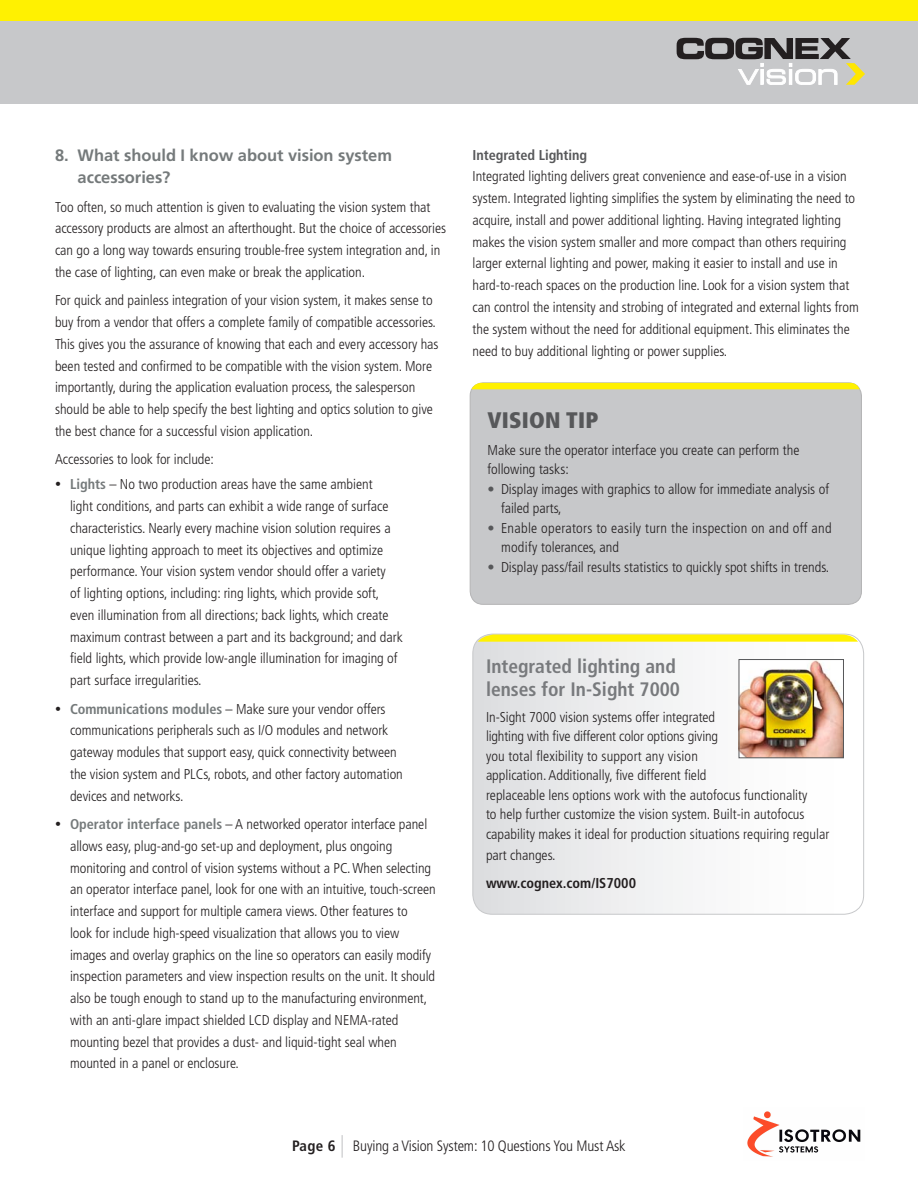
<style>
.page{position:relative;width:918px;height:1188px;background:#fff}
.page>*{position:absolute;margin:0;border:0;box-sizing:border-box;transform-origin:0 0}
.t1{font:900 condensed 22.5px "Frutiger";letter-spacing:.01em;color:#57585a}
.t2{font:700 condensed 19.5px/22.5px "Frutiger";color:#787a7d}
.t3{font:700 16.5px/21.8px "Frutiger";letter-spacing:-.005em;color:#757a7b}
.t4{font:300 condensed 15px "Frutiger";letter-spacing:-.01em;color:#231f20}
.t5{font:300 condensed 14.25px/21.8px "Frutiger";letter-spacing:-.005em;color:#231f20}
.t6{font:300 condensed 14.25px/19.5px "Frutiger";letter-spacing:.02em;color:#231f20}
.t7{font:700 condensed 14.25px "Frutiger";color:#231f20}
.t8{font:700 condensed 14.25px "Frutiger";letter-spacing:-.005em;color:#57585a}
.s1{font-size:12px}
.s2{font-weight:700;color:#757a7b}
.s3{color:#57585a}
.s4{font-weight:700}
.s5{font-size:22.5px;color:#c7c8ca}
</style>
<div class="page">
<div style="left:0;top:0;width:918px;height:104px;background:#c7c8ca"></div>
<div style="left:0;top:0;width:918px;height:20px;background:#fff101"></div>
<svg style="left:677px;top:38px;width:188px;height:47px"></svg>
<div style="left:470px;top:383px;width:391px;height:221px;background:#c7c8ca;border-radius:13px"></div>
<div style="left:471px;top:383px;width:389px;height:6px;background:#fff101"></div>
<svg style="left:473px;top:634px;width:391px;height:280px"></svg>
<svg style="left:478px;top:635px;width:380px;height:7px;background:#fdf011"></svg>
<img style="left:741px;top:661px;width:101px;height:95px">
<div style="left:739px;top:659px;width:105px;height:99px;border:1px solid #57585a"></div>
<img style="left:747px;top:1111px;width:114px;height:46px">
<p class="t3" style="left:78px;top:145px;width:316px;text-indent:-23px">8. What should I know about vision system accessories?</p>
<p class="t5" style="left:55px;top:196px;width:393px">Too often, so much attention is given to evaluating the vision system that accessory products are almost an afterthought. But the choice of accessories can go a long way towards ensuring trouble-free system integration and, in the case of lighting, can even make or break the application.</p>
<p class="t5" style="left:55px;top:290px;width:385px">For quick and painless integration of your vision system, it makes sense to buy from a vendor that offers a complete family of compatible accessories.<br>This gives you the assurance of knowing that each and every accessory has been tested and confirmed to be compatible with the vision system. More importantly, during the application evaluation process, the salesperson should be able to help specify the best lighting and optics solution to give the best chance for a successful vision application.</p>
<p class="t5" style="left:55px;top:449px;width:160px">Accessories to look for include:</p>
<p class="t5" style="left:70px;top:474px;width:334px;text-indent:-15px"><span class="s1">•</span> <span class="s2">Lights</span> – No two production areas have the same ambient<br>light conditions, and parts can exhibit a wide range of surface characteristics. Nearly every machine vision solution requires a unique lighting approach to meet its objectives and optimize performance. Your vision system vendor should offer a variety<br>of lighting options, including: ring lights, which provide soft, even illumination from all directions; back lights, which create maximum contrast between a part and its background; and dark field lights, which provide low-angle illumination for imaging of part surface irregularities.</p>
<p class="t5" style="left:70px;top:698px;width:334px;text-indent:-15px"><span class="s1">•</span> <span class="s2">Communications modules</span> – Make sure your vendor offers communications peripherals such as I/O modules and network gateway modules that support easy, quick connectivity between the vision system and PLCs, robots, and other factory automation devices and networks.</p>
<p class="t5" style="left:70px;top:814px;width:367px;text-indent:-15px"><span class="s1">•</span> <span class="s2">Operator interface panels</span> – A networked operator interface panel allows easy, plug-and-go set-up and deployment, plus ongoing monitoring and control of vision systems without a PC. When selecting an operator interface panel, look for one with an intuitive, touch-screen interface and support for multiple camera views. Other features to<br>look for include high-speed visualization that allows you to view images and overlay graphics on the line so operators can easily modify inspection parameters and view inspection results on the unit. It should also be tough enough to stand up to the manufacturing environment, with an anti-glare impact shielded LCD display and NEMA-rated mounting bezel that provides a dust- and liquid-tight seal when mounted in a panel or enclosure.</p>
<p class="t8" style="left:473px;top:146px;width:116px">Integrated Lighting</p>
<p class="t5" style="left:473px;top:166px;width:388px">Integrated lighting delivers great convenience and ease-of-use in a vision system. Integrated lighting simplifies the system by eliminating the need to acquire, install and power additional lighting. Having integrated lighting makes the vision system smaller and more compact than others requiring larger external lighting and power, making it easier to install and use in hard-to-reach spaces on the production line. Look for a vision system that can control the intensity and strobing of integrated and external lights from the system without the need for additional equipment. This eliminates the need to buy additional lighting or power supplies.</p>
<h1 class="t1" style="left:488px;top:407px;width:112px">VISION TIP</h1>
<p class="t5" style="left:488px;top:440px;width:313px;line-height:19.5px">Make sure the operator interface you create can perform the following tasks:</p>
<p class="t5" style="left:501px;top:479px;width:330px;line-height:19.5px;text-indent:-13px"><span class="s3">•</span> Display images with graphics to allow for immediate analysis of failed parts,</p>
<p class="t6" style="left:501px;top:518px;width:332px;text-indent:-13px"><span class="s3">•</span> Enable operators to easily turn the inspection on and off and modify tolerances, and</p>
<p class="t5" style="left:488px;top:556px;width:343px"><span class="s3">•</span> Display pass/fail results statistics to quickly spot shifts in trends.</p>
<h2 class="t2" style="left:486px;top:655px;width:196px">Integrated lighting and lenses for In-Sight 7000</h2>
<p class="t5" style="left:486px;top:707px;width:345px;line-height:19.5px">In-Sight 7000 vision systems offer integrated<br>lighting with five different color options giving<br>you total flexibility to support any vision<br>application. Additionally, five different field<br>replaceable lens options work with the autofocus functionality<br>to help further customize the vision system. Built-in autofocus capability makes it ideal for production situations requiring regular</p>
<p class="t5" style="left:486px;top:844px;width:71px">part changes.</p>
<p class="t7" style="left:486px;top:874px;width:152px">www.cognex.com/IS7000</p>
<p class="t4" style="left:292px;top:1137px;width:335px"><span class="s4">Page 6</span> <span class="s5">|</span> Buying a Vision System: 10 Questions You Must Ask</p>
</div>
